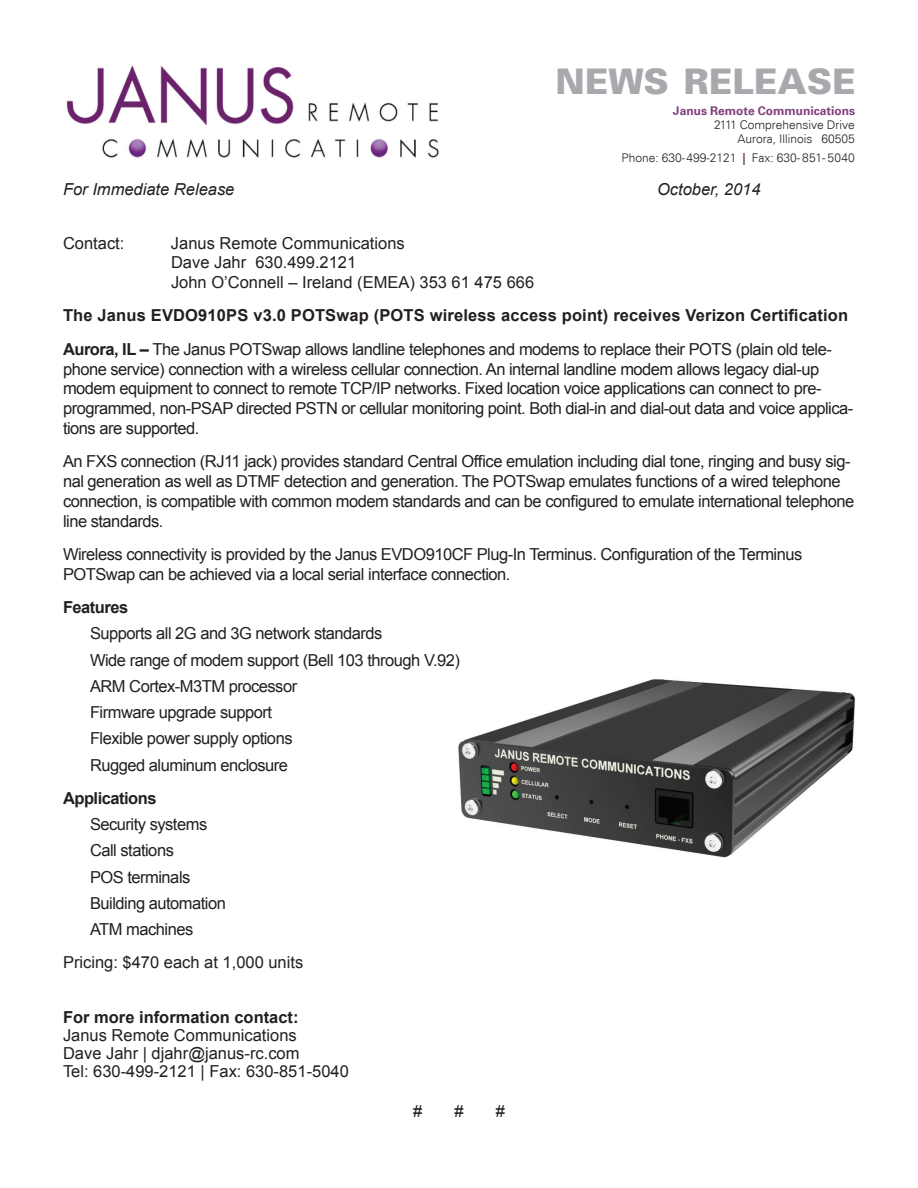
<style>
.page{position:relative;width:918px;height:1188px;background:#fff}
.page>*{position:absolute;margin:0;border:0;box-sizing:border-box;transform-origin:0 0}
.t1{font:900 35.25px "Univers";color:#a8a9ad}
.Body_text{font:16.5px/19.8px "Arial";letter-spacing:-.03em;color:#231f20}
.Body_text-2{font:16.5px/19.8px "Arial";color:#231f20}
.Body_text-3{font:700 16.5px "Arial";letter-spacing:.01em;color:#231f20}
.Body_text-4{font:italic 16.5px "Arial";color:#231f20}
.Body_text-5{font:700 16.5px "Arial";letter-spacing:-.03em;color:#231f20}
.t2{font:300 12px "Univers";color:#231f20}
.t3{font:700 12px "Univers";color:#81407e}
.s1{font-weight:700;color:#7e5962}
.s2{font-weight:700}
</style>
<div class="page">
<img style="left:66px;top:65px;width:373px;height:93px">
<img style="left:458px;top:679px;width:398px;height:179px">
<p class="t1" style="left:556px;top:60px;width:302px">NEWS RELEASE</p>
<p class="t3" style="left:673px;top:103px;width:184px">Janus Remote Communications</p>
<p class="t2" style="left:714px;top:117px;width:142px">2111 Comprehensive Drive</p>
<p class="t2" style="left:738px;top:132px;width:119px">Aurora, Illinois 60505</p>
<p class="t2" style="left:621px;top:150px;width:235px">Phone: 630-499-2121 <span class="s1">|</span> Fax: 630- 851- 5040</p>
<p class="Body_text-4" style="left:63px;top:179px;width:173px">For Immediate Release</p>
<p class="Body_text-4" style="left:657px;top:179px;width:105px">October, 2014</p>
<p class="Body_text-2" style="left:63px;top:233px;width:63px">Contact:</p>
<p class="Body_text-2" style="left:171px;top:233px;width:365px">Janus Remote Communications<br>Dave Jahr 630.499.2121<br>John O’Connell – Ireland (EMEA) 353 61 475 666</p>
<p class="Body_text-3" style="left:63px;top:305px;width:787px">The Janus EVDO910PS v3.0 POTSwap (POTS wireless access point) receives Verizon Certification</p>
<p class="Body_text" style="left:63px;top:339px;width:792px"><span class="s2">Aurora, IL –</span> The Janus POTSwap allows landline telephones and modems to replace their POTS (plain old tele&shy;phone service) connection with a wireless cellular connection. An internal landline modem allows legacy dial-up modem equipment to connect to remote TCP/IP networks. Fixed location voice applications can connect to pre&shy;programmed, non-PSAP directed PSTN or cellular monitoring point. Both dial-in and dial-out data and voice applica&shy;tions are supported.</p>
<p class="Body_text" style="left:63px;top:452px;width:793px">An FXS connection (RJ11 jack) provides standard Central Office emulation including dial tone, ringing and busy sig&shy;nal generation as well as DTMF detection and generation. The POTSwap emulates functions of a wired telephone connection, is compatible with common modem standards and can be configured to emulate international telephone line standards.</p>
<p class="Body_text" style="left:63px;top:544px;width:741px">Wireless connectivity is provided by the Janus EVDO910CF Plug-In Terminus. Configuration of the Terminus<br>POTSwap can be achieved via a local serial interface connection.</p>
<p class="Body_text-5" style="left:63px;top:596px;width:67px">Features</p>
<p class="Body_text" style="left:90px;top:624px;width:294px">Supports all 2G and 3G network standards</p>
<p class="Body_text" style="left:90px;top:650px;width:371px">Wide range of modem support (Bell 103 through V.92)</p>
<p class="Body_text" style="left:90px;top:676px;width:209px">ARM Cortex-M3TM processor</p>
<p class="Body_text" style="left:90px;top:703px;width:184px">Firmware upgrade support</p>
<p class="Body_text" style="left:90px;top:729px;width:204px">Flexible power supply options</p>
<p class="Body_text" style="left:90px;top:755px;width:200px">Rugged aluminum enclosure</p>
<p class="Body_text-5" style="left:63px;top:787px;width:95px">Applications</p>
<p class="Body_text" style="left:90px;top:815px;width:119px">Security systems</p>
<p class="Body_text" style="left:90px;top:841px;width:85px">Call stations</p>
<p class="Body_text" style="left:90px;top:867px;width:102px">POS terminals</p>
<p class="Body_text" style="left:90px;top:893px;width:138px">Building automation</p>
<p class="Body_text" style="left:90px;top:920px;width:105px">ATM machines</p>
<p class="Body_text-2" style="left:63px;top:953px;width:242px">Pricing: $470 each at 1,000 units</p>
<p class="Body_text-3" style="left:63px;top:1006px;width:237px">For more information contact:</p>
<p class="Body_text-2" style="left:63px;top:1026px;width:235px">Janus Remote Communications</p>
<p class="Body_text-2" style="left:63px;top:1044px;width:238px">Dave Jahr | djahr@janus-rc.com</p>
<p class="Body_text-2" style="left:63px;top:1062px;width:287px">Tel: 630-499-2121 | Fax: 630-851-5040</p>
<p class="Body_text" style="left:413px;top:1101px;width:11px">#</p>
<p class="Body_text" style="left:454px;top:1101px;width:11px">#</p>
<p class="Body_text" style="left:496px;top:1101px;width:11px">#</p>
</div>
